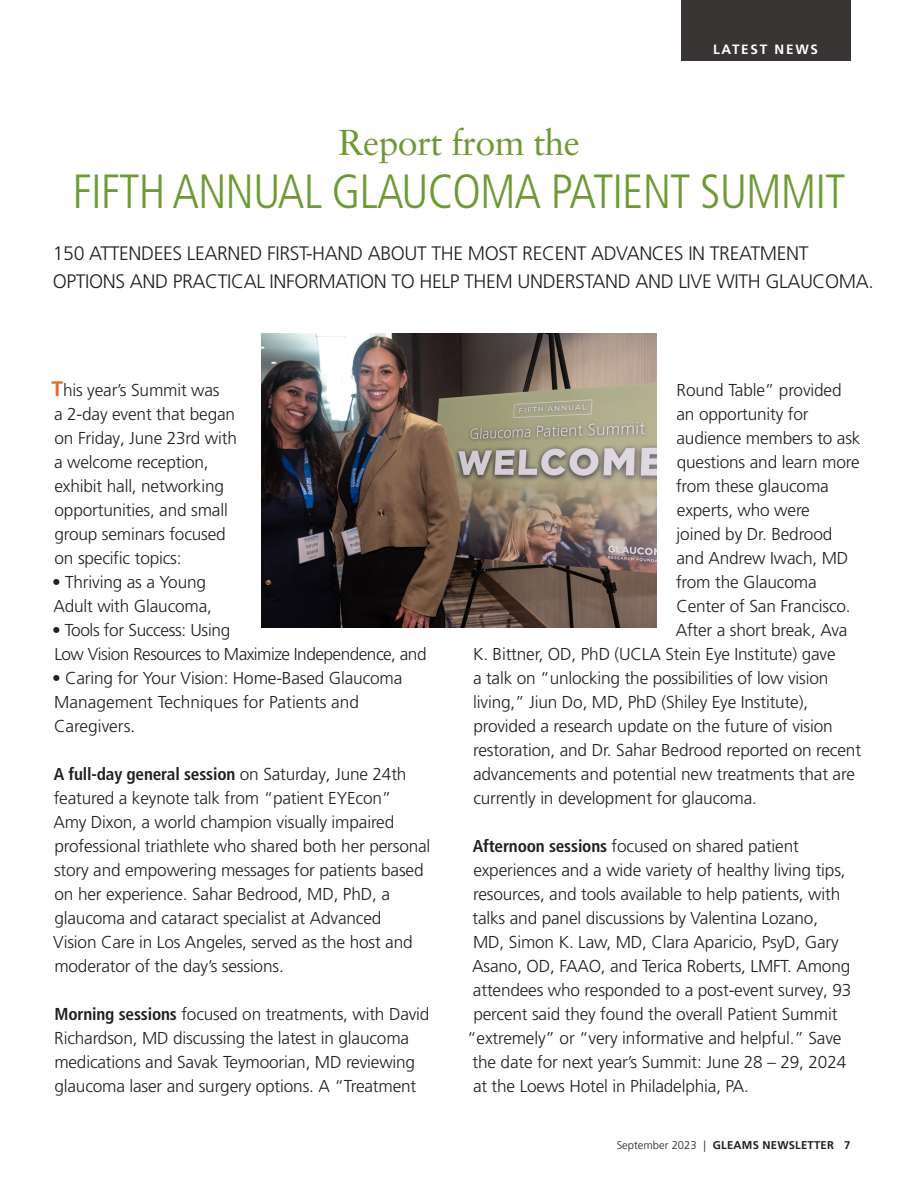
<style>
.page{position:relative;width:918px;height:1188px;background:#fff}
.page>*{position:absolute;margin:0;border:0;box-sizing:border-box;transform-origin:0 0}
.t1{font:300 condensed 48px "Frutiger LT Pro";letter-spacing:-.02em;color:#6e9a34}
.t2{font:36px "Sabon LTW1 G";letter-spacing:-.02em;color:#6e9a34}
.t3{font:300 19.5px/28.5px "Frutiger LT Pro";letter-spacing:-.02em;color:#231f20}
.t4{font:300 17.25px/24px "Frutiger LT Pro";letter-spacing:-.01em;color:#231f20}
.t5{font:300 17.25px/24px "Frutiger LT Pro";letter-spacing:-.03em;color:#231f20}
.t6{font:700 13.5px "Frutiger LT Pro";letter-spacing:.13em;color:#fff}
.t7{font:700 11.25px "Frutiger LT Pro";letter-spacing:.02em;color:#231f20}
.s1{font-weight:700;font-size:21px;color:#ea6928}
.s2{font-weight:700;font-stretch:condensed}
.s3{font-weight:300}
</style>
<div class="page">
<div style="left:681px;top:0;width:169px;height:61px;background:#393534"></div>
<img style="left:262px;top:334px;width:394px;height:293px">
<p class="t6" style="left:713px;top:41px;width:107px">LATEST NEWS</p>
<h2 class="t2" style="left:338px;top:120px;width:243px">Report from the</h2>
<h1 class="t1" style="left:72px;top:163px;width:775px">FIFTH ANNUAL GLAUCOMA PATIENT SUMMIT</h1>
<p class="t3" style="left:53px;top:239px;width:823px">150 ATTENDEES LEARNED FIRST-HAND ABOUT THE MOST RECENT ADVANCES IN TREATMENT<br>OPTIONS AND PRACTICAL INFORMATION TO HELP THEM UNDERSTAND AND LIVE WITH GLAUCOMA.</p>
<p class="t4" style="left:52px;top:378px;width:187px"><span class="s1">T</span>his year’s Summit was<br>a 2-day event that began on Friday, June 23rd with a welcome reception, exhibit hall, networking opportunities, and small group seminars focused on specific topics:</p>
<p class="t4" style="left:52px;top:570px;width:162px">• Thriving as a Young<br>Adult with Glaucoma,</p>
<p class="t5" style="left:52px;top:618px;width:376px">• Tools for Success: Using<br>Low Vision Resources to Maximize Independence, and</p>
<p class="t4" style="left:52px;top:666px;width:352px">• Caring for Your Vision: Home-Based Glaucoma<br>Management Techniques for Patients and<br>Caregivers.</p>
<p class="t4" style="left:53px;top:762px;width:379px"><span class="s2">A full-day general session</span> on Saturday, June 24th featured a keynote talk from “patient EYEcon”<br>Amy Dixon, a world champion visually impaired professional triathlete who shared both her personal story and empowering messages for patients based on her experience. Sahar Bedrood, MD, PhD, a glaucoma and cataract specialist at Advanced<br>Vision Care in Los Angeles, served as the host and moderator of the day’s sessions.</p>
<p class="t4" style="left:54px;top:1002px;width:377px"><span class="s2">Morning sessions</span> focused on treatments, with David Richardson, MD discussing the latest in glaucoma medications and Savak Teymoorian, MD reviewing glaucoma laser and surgery options. A “Treatment</p>
<p class="t4" style="left:677px;top:378px;width:166px">Round Table” provided</p>
<p class="t4" style="left:677px;top:402px;width:134px">an opportunity for</p>
<p class="t4" style="left:677px;top:426px;width:186px">audience members to ask</p>
<p class="t4" style="left:677px;top:450px;width:184px">questions and learn more</p>
<p class="t4" style="left:676px;top:474px;width:154px">from these glaucoma</p>
<p class="t4" style="left:677px;top:498px;width:135px">experts, who were</p>
<p class="t4" style="left:677px;top:522px;width:157px">joined by Dr. Bedrood</p>
<p class="t4" style="left:677px;top:546px;width:173px">and Andrew Iwach, MD</p>
<p class="t4" style="left:676px;top:570px;width:142px">from the Glaucoma</p>
<p class="t4" style="left:676px;top:594px;width:176px">Center of San Francisco.</p>
<p class="t4" style="left:676px;top:618px;width:173px">After a short break, Ava</p>
<p class="t4" style="left:473px;top:642px;width:364px">K. Bittner, OD, PhD (UCLA Stein Eye Institute) gave</p>
<p class="t4" style="left:473px;top:666px;width:357px">a talk on “unlocking the possibilities of low vision</p>
<p class="t4" style="left:473px;top:690px;width:336px">living,” Jiun Do, MD, PhD (Shiley Eye Institute),</p>
<p class="t4" style="left:473px;top:714px;width:361px">provided a research update on the future of vision</p>
<p class="t4" style="left:473px;top:738px;width:389px">restoration, and Dr. Sahar Bedrood reported on recent</p>
<p class="t4" style="left:473px;top:762px;width:383px">advancements and potential new treatments that are</p>
<p class="t4" style="left:473px;top:786px;width:285px">currently in development for glaucoma.</p>
<p class="t4" style="left:473px;top:834px;width:328px"><span class="s2">Afternoon sessions</span> focused on shared patient</p>
<p class="t4" style="left:473px;top:858px;width:374px">experiences and a wide variety of healthy living tips,</p>
<p class="t4" style="left:473px;top:882px;width:369px">resources, and tools available to help patients, with</p>
<p class="t4" style="left:473px;top:906px;width:347px">talks and panel discussions by Valentina Lozano,</p>
<p class="t4" style="left:473px;top:930px;width:367px">MD, Simon K. Law, MD, Clara Aparicio, PsyD, Gary</p>
<p class="t4" style="left:472px;top:954px;width:380px">Asano, OD, FAAO, and Terica Roberts, LMFT. Among</p>
<p class="t4" style="left:473px;top:978px;width:380px">attendees who responded to a post-event survey, 93</p>
<p class="t4" style="left:473px;top:1002px;width:366px">percent said they found the overall Patient Summit</p>
<p class="t4" style="left:467px;top:1026px;width:376px">“extremely” or “very informative and helpful.” Save</p>
<p class="t4" style="left:473px;top:1050px;width:375px">the date for next year’s Summit: June 28 – 29, 2024</p>
<p class="t4" style="left:473px;top:1074px;width:277px">at the Loews Hotel in Philadelphia, PA.</p>
<p class="t7" style="left:617px;top:1139px;width:235px"><span class="s3">September 2023 |</span> GLEAMS NEWSLETTER 7</p>
</div>
